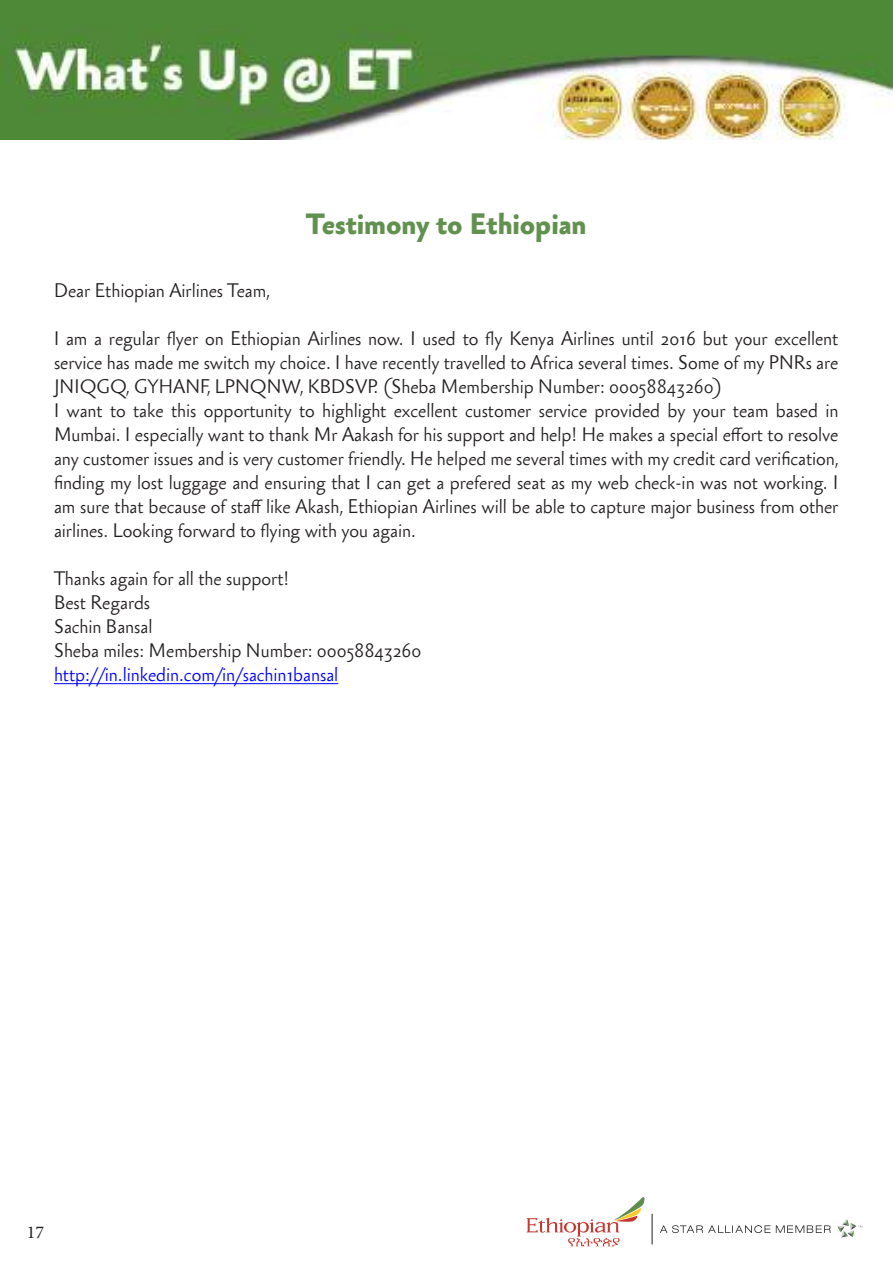
<style>
.page{position:relative;width:893px;height:1263px;background:#fff}
.page>*{position:absolute;margin:0;border:0;box-sizing:border-box;transform-origin:0 0}
.t1{font:700 27px "Sebastian Medium UCF";color:#61914f}
.t2{font:300 18px/24px "Sebastian";color:#231f20}
.t3{font:300 18px "Sebastian";color:#00f}
.t4{font:18px "Minion Pro";color:#231f20}
.s1{color:#222}
</style>
<div class="page">
<hr style="left:652px;top:1214px;width:1px;height:30px;background:#1f1e1e">
<svg style="left:837px;top:1219px;width:25px;height:18px"></svg>
<svg style="left:660px;top:1225px;width:171px;height:8px"></svg>
<svg style="left:526px;top:1197px;width:119px;height:49px"></svg>
<img style="left:0;top:0;width:893px;height:140px">
<hr style="left:54px;top:683px;width:284px;height:1px;background:#00f">
<h1 class="t1" style="left:307px;top:206px;width:281px">Testimony to Ethiopian</h1>
<p class="t2" style="left:54px;top:279px;width:217px">Dear Ethiopian Airlines Team,</p>
<p class="t2" style="left:54px;top:327px;width:786px">I am a regular flyer on Ethiopian Airlines now. I used to fly Kenya Airlines until 2016 but your excellent service has made me switch my choice. I have recently travelled to Africa several times. Some of my PNRs are JNIQGQ, GYHANF, LPNQNW, KBDSVP. (Sheba <span class="s1">Membership Number: 00058843260)<br></span>I want to take this opportunity to highlight excellent customer service provided by your team based in Mumbai. I especially want to thank Mr Aakash for his support and help! He makes a special effort to resolve any customer issues and is very customer friendly. He helped me several times with my credit card verification, finding my lost luggage and ensuring that I can get a prefered seat as my web check-in was not working. I am sure that because of staff like Akash, Ethiopian Airlines will be able to capture major business from other airlines. Looking forward to flying with you again.</p>
<p class="t2" style="left:54px;top:567px;width:369px">Thanks again for all the support!<br>Best Regards<br>Sachin Bansal<br>Sheba miles: Membership Number: 00058843260</p>
<p class="t3" style="left:54px;top:663px;width:286px">http://in.linkedin.com/in/sachin1bansal</p>
<p class="t4" style="left:27px;top:1220px;width:19px">17</p>
</div>
